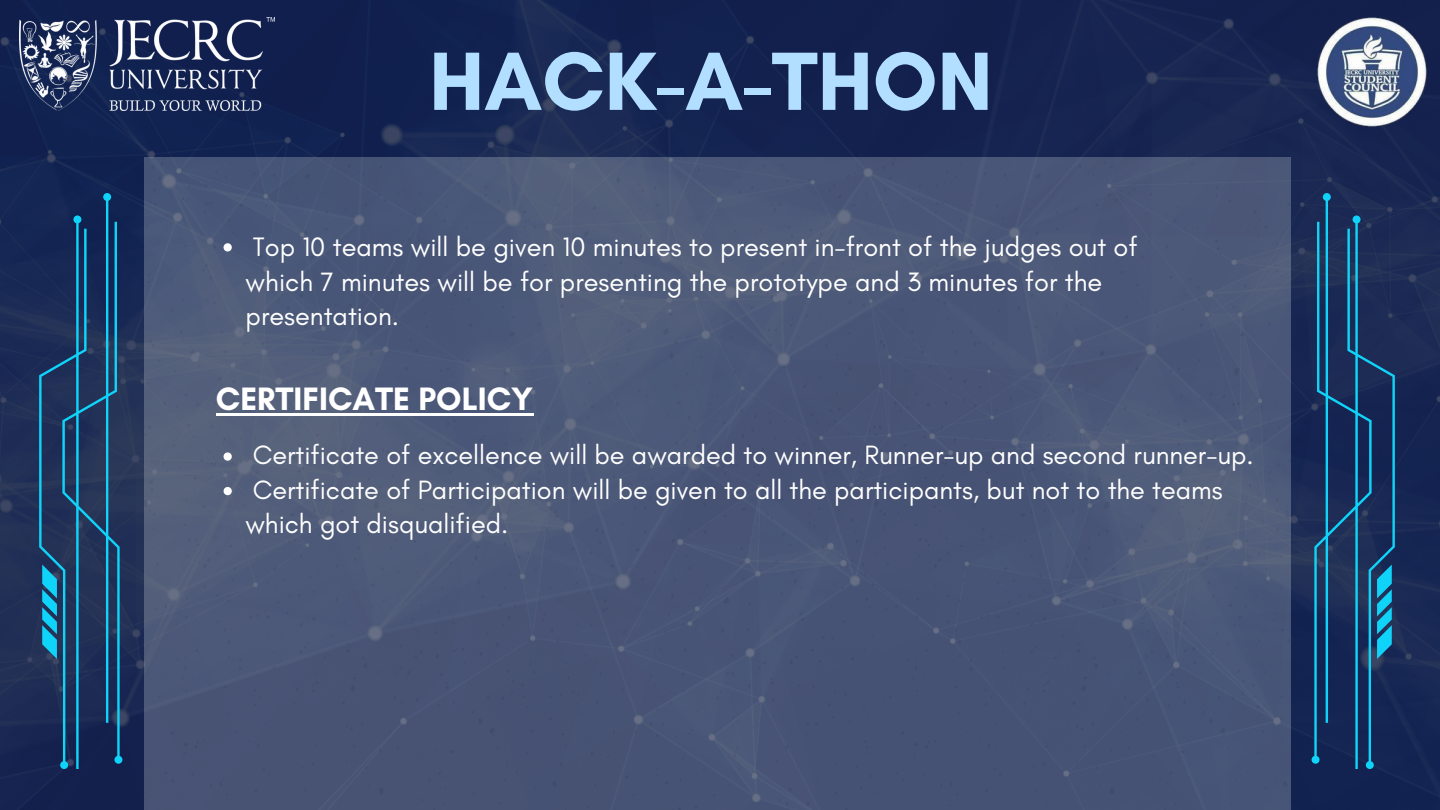
<style>
.page{position:relative;width:1440px;height:810px;background:#fff}
.page>*{position:absolute;margin:0;border:0;box-sizing:border-box;transform-origin:0 0}
.t1{font:700 84.1px "Glacial Indifference";color:#b2deff}
.t2{font:700 33px "Glacial Indifference";color:#fff}
.t3{font:27.1px/34.5px "Glacial Indifference";color:#fff}
.t4{font:27px/34.5px "Glacial Indifference";color:#fff}
</style>
<div class="page">
<img style="left:0;top:0;width:1440px;height:810px">
<img style="left:144px;top:158px;width:1147px;height:652px">
<svg style="left:39px;top:193px;width:83px;height:576px;background:#1c436b"></svg>
<svg style="left:1312px;top:193px;width:83px;height:576px;background:#18406a"></svg>
<hr style="left:216px;top:413px;width:317px;height:3px;background:#fff">
<svg style="left:224px;top:452px;width:8px;height:9px"></svg>
<svg style="left:224px;top:487px;width:8px;height:8px"></svg>
<svg style="left:224px;top:243px;width:8px;height:9px"></svg>
<img style="left:1317px;top:17px;width:110px;height:110px">
<img style="left:20px;top:17px;width:255px;height:93px">
<p class="t1" style="left:429px;top:30px;width:565px">HACK-A-THON</p>
<p class="t3" style="left:246px;top:229px;width:894px">Top 10 teams will be given 10 minutes to present in-front of the judges out of which 7 minutes will be for presenting the prototype and 3 minutes for the presentation.</p>
<p class="t2" style="left:216px;top:379px;width:319px">CERTIFICATE POLICY</p>
<p class="t4" style="left:253px;top:438px;width:1003px">Certificate of excellence will be awarded to winner, Runner-up and second runner-up.</p>
<p class="t4" style="left:245px;top:472px;width:979px">Certificate of Participation will be given to all the participants, but not to the teams which got disqualified.</p>
</div>
